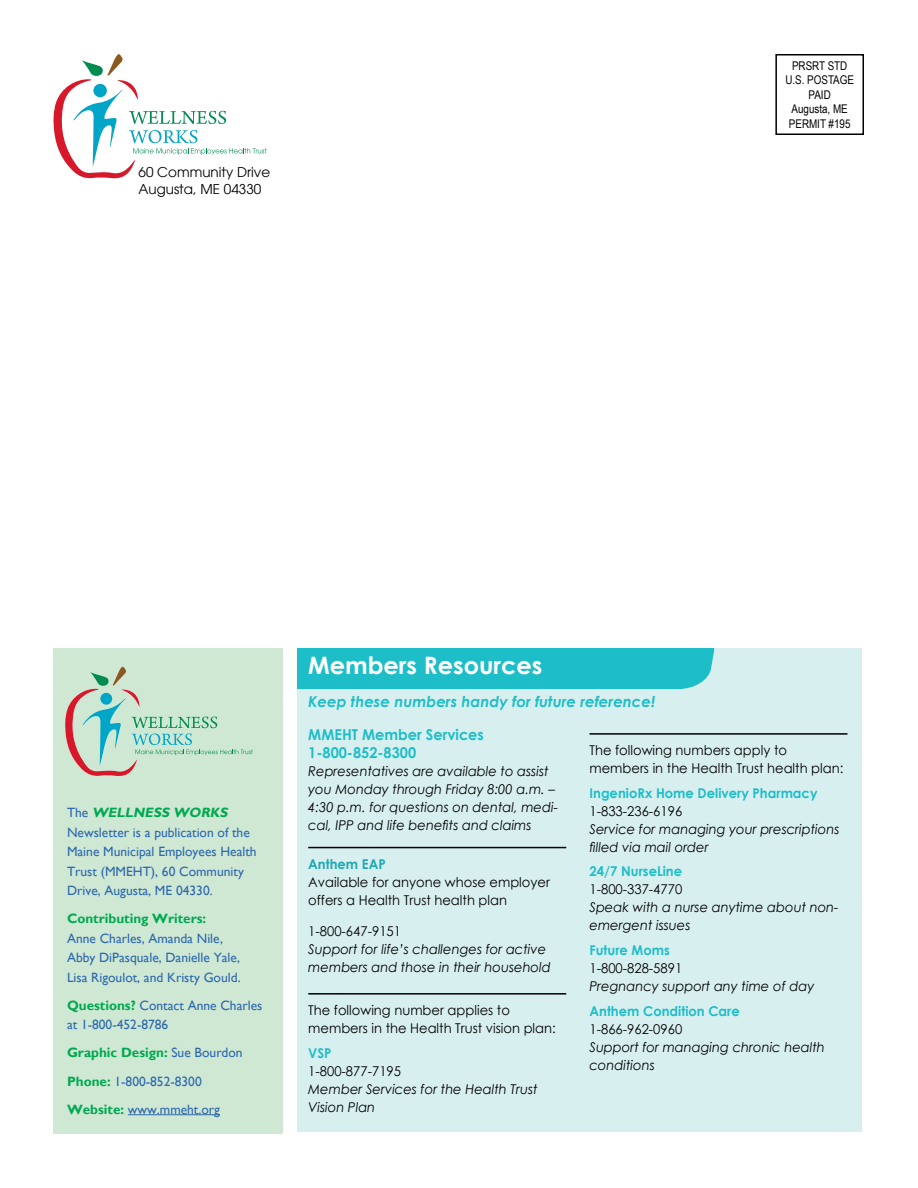
<style>
.page{position:relative;width:918px;height:1188px;background:#fff}
.page>*{position:absolute;margin:0;border:0;box-sizing:border-box;transform-origin:0 0}
.Subhead-MMEHT_NL-BLU{font:700 24px "Century Gothic";color:#fff}
.CALLOUT_BOX_TEXT{font:italic 700 15px "Century Gothic";color:#1ebec8}
.CALLOUT_BOX_TEXT-2{font:700 15px "Century Gothic";color:#1ebec8}
.CALLOUT_BOX_TEXT-3{font:italic 13.5px/18px "Century Gothic";color:#000}
.Body_text{font:13.5px/19.5px "Gill Sans";color:#2e69ae}
.CALLOUT_BOX_TEXT-4{font:13.5px/18px "Century Gothic";color:#000}
.CALLOUT_BOX_TEXT-5{font:700 13.5px "Century Gothic";color:#1ebec8}
.t1{font:13.5px "Avant Garde";color:#000}
.Body_text-2{font:700 13.5px "Gill Sans";color:#00a94f}
.Body_text-3{font:12px "Arial Narrow";color:#000}
.s1{font-weight:700;font-style:italic;color:#00a94f}
.s2{font-weight:700;color:#00a94f}
.s3{font-weight:400;color:#2e69ae}
.s4{font-weight:700;color:#1ea9b3}
</style>
<div class="page">
<div style="left:297px;top:648px;width:565px;height:484px;background:#d8eff0"></div>
<div style="left:775px;top:54px;width:89px;height:81px;border:2px solid #000"></div>
<div style="left:54px;top:648px;width:229px;height:486px;background:#cfe8d4"></div>
<hr style="left:128px;top:1114px;width:92px;height:1px;background:#2e69ae">
<svg style="left:54px;top:54px;width:213px;height:124px"></svg>
<svg style="left:65px;top:667px;width:188px;height:109px"></svg>
<div style="left:297px;top:648px;width:418px;height:41px;background:#1ebec8"></div>
<hr style="left:308px;top:847px;width:258px;height:1px;background:#000">
<hr style="left:308px;top:993px;width:258px;height:2px;background:#000">
<hr style="left:590px;top:733px;width:258px;height:2px;background:#000">
<p class="t1" style="left:139px;top:164px;width:133px">60 Community Drive</p>
<p class="t1" style="left:139px;top:181px;width:124px">Augusta, ME 04330</p>
<p class="Body_text-3" style="left:792px;top:57px;width:57px">PRSRT STD</p>
<p class="Body_text-3" style="left:785px;top:71px;width:70px">U.S. POSTAGE</p>
<p class="Body_text-3" style="left:809px;top:86px;width:24px">PAID</p>
<p class="Body_text-3" style="left:792px;top:100px;width:58px">Augusta, ME</p>
<p class="Body_text-3" style="left:789px;top:115px;width:63px">PERMIT #195</p>
<p class="Body_text" style="left:67px;top:803px;width:191px">T h e <span class="s1">WELLNESS WORKS<br></span>Newsletter is a publication of the<br>Maine Municipal Employees Health<br>Trust (MMEHT), 60 Community<br>Drive, Augusta, ME 04330.</p>
<p class="Body_text" style="left:67px;top:909px;width:175px"><span class="s2">Contributing Writers:<br></span>Anne Charles, Amanda Nile,<br>Abby DiPasquale, Danielle Yale,<br>Lisa Rigoulot, and Kristy Gould.</p>
<p class="Body_text" style="left:67px;top:996px;width:197px"><span class="s2">Questions?</span> Contact Anne Charles at 1-800-452-8786</p>
<p class="Body_text-2" style="left:67px;top:1045px;width:177px">Graphic Design: <span class="s3">Sue Bourdon</span></p>
<p class="Body_text" style="left:67px;top:1072px;width:136px"><span class="s2">Phone:</span> 1-800-852-8300</p>
<p class="Body_text" style="left:67px;top:1100px;width:154px"><span class="s2">Website:</span> www.mmeht.org</p>
<p class="Subhead-MMEHT_NL-BLU" style="left:308px;top:647px;width:236px">Members Resources</p>
<p class="CALLOUT_BOX_TEXT" style="left:308px;top:691px;width:349px">Keep these numbers handy for future reference!</p>
<p class="CALLOUT_BOX_TEXT-4" style="left:590px;top:741px;width:255px">The following numbers apply to members in the Health Trust health plan:</p>
<p class="CALLOUT_BOX_TEXT-5" style="left:590px;top:783px;width:230px">IngenioRx Home Delivery Pharmacy</p>
<p class="CALLOUT_BOX_TEXT-4" style="left:590px;top:802px;width:94px">1-833-236-6196</p>
<p class="CALLOUT_BOX_TEXT-3" style="left:590px;top:820px;width:251px">Service for managing your prescriptions filled via mail order</p>
<p class="CALLOUT_BOX_TEXT-5" style="left:590px;top:861px;width:94px">24/7 NurseLine</p>
<p class="CALLOUT_BOX_TEXT-4" style="left:590px;top:880px;width:94px">1-800-337-4770</p>
<p class="CALLOUT_BOX_TEXT-3" style="left:590px;top:898px;width:251px">Speak with a nurse anytime about non&shy;emergent issues</p>
<p class="CALLOUT_BOX_TEXT-5" style="left:590px;top:940px;width:82px">Future Moms</p>
<p class="CALLOUT_BOX_TEXT-4" style="left:590px;top:959px;width:94px">1-800-828-5891</p>
<p class="CALLOUT_BOX_TEXT-3" style="left:590px;top:977px;width:226px">Pregnancy support any time of day</p>
<p class="CALLOUT_BOX_TEXT-5" style="left:590px;top:1001px;width:152px">Anthem Condition Care</p>
<p class="CALLOUT_BOX_TEXT-4" style="left:590px;top:1020px;width:94px">1-866-962-0960</p>
<p class="CALLOUT_BOX_TEXT-3" style="left:590px;top:1038px;width:237px">Support for managing chronic health conditions</p>
<p class="CALLOUT_BOX_TEXT-2" style="left:308px;top:723px;width:177px">MMEHT Member Services</p>
<p class="CALLOUT_BOX_TEXT-2" style="left:308px;top:741px;width:109px">1-800-852-8300</p>
<p class="CALLOUT_BOX_TEXT-3" style="left:308px;top:762px;width:251px">Representatives are available to assist you Monday through Friday 8:00 a.m. – 4:30 p.m. for questions on dental, medi&shy;cal, IPP and life benefits and claims</p>
<p class="CALLOUT_BOX_TEXT-4" style="left:308px;top:854px;width:243px"><span class="s4">Anthem EAP<br></span>Available for anyone whose employer offers a Health Trust health plan</p>
<p class="CALLOUT_BOX_TEXT-4" style="left:308px;top:922px;width:94px">1-800-647-9151</p>
<p class="CALLOUT_BOX_TEXT-3" style="left:308px;top:940px;width:244px">Support for life’s challenges for active members and those in their household</p>
<p class="CALLOUT_BOX_TEXT-4" style="left:308px;top:1001px;width:249px">The following number applies to members in the Health Trust vision plan:</p>
<p class="CALLOUT_BOX_TEXT-5" style="left:308px;top:1042px;width:25px">VSP</p>
<p class="CALLOUT_BOX_TEXT-4" style="left:308px;top:1061px;width:94px">1-800-877-7195</p>
<p class="CALLOUT_BOX_TEXT-3" style="left:308px;top:1079px;width:231px">Member Services for the Health Trust<br>Vision Plan</p>
</div>
